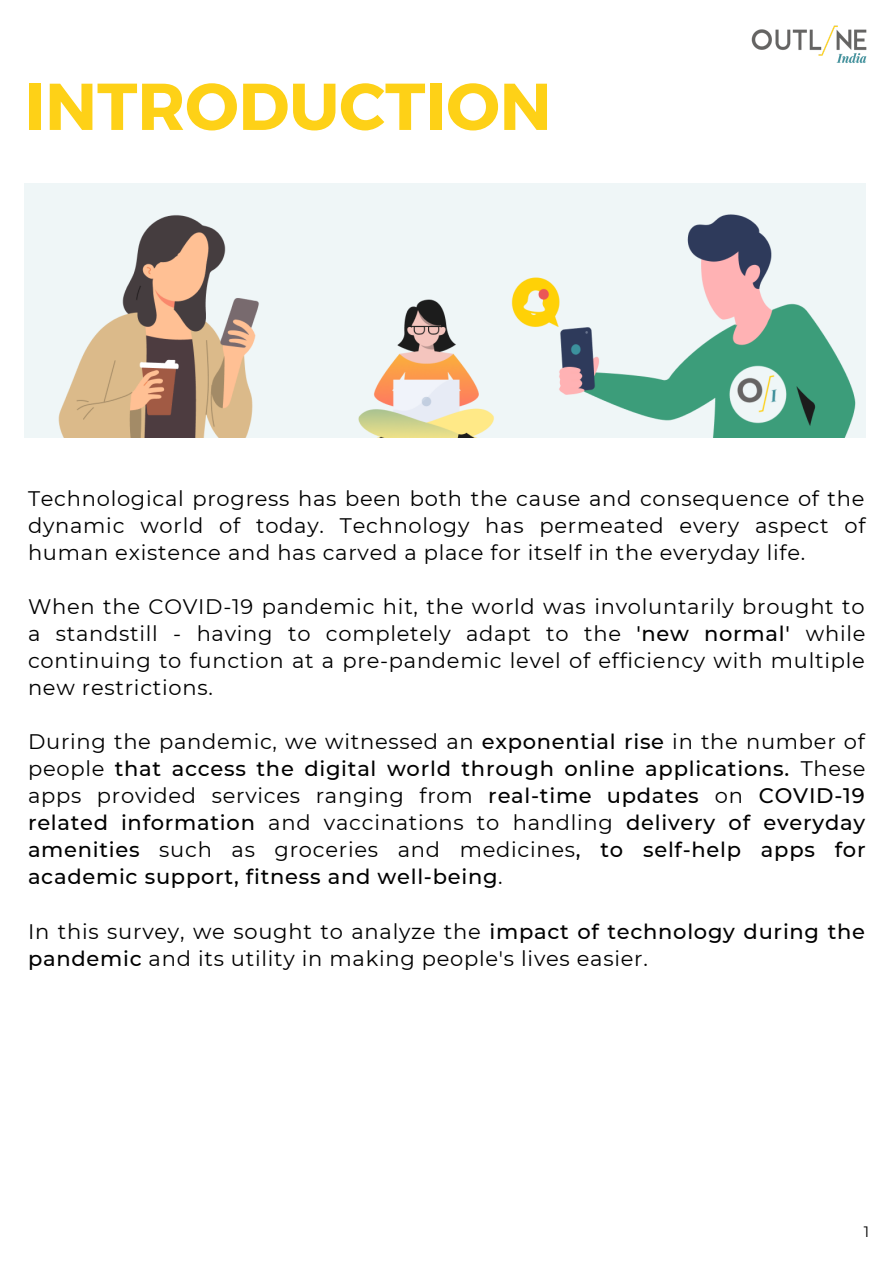
<style>
.page{position:relative;width:894px;height:1264px;background:#fff}
.page>*{position:absolute;margin:0;border:0;box-sizing:border-box;transform-origin:0 0}
.t1{font:700 66px "Montserrat";color:#fed117}
.t2{font:21px/27px "Montserrat";letter-spacing:.035em;color:#000;text-align:justify}
.t3{font:500 21px/27px "Montserrat";letter-spacing:.035em;color:#000;text-align:justify}
.t4{font:15px "Montserrat";color:#000}
.s1{font-weight:500}
.s2{font-weight:400}
</style>
<div class="page">
<img style="left:751px;top:25px;width:115px;height:38px">
<img style="left:24px;top:184px;width:841px;height:253px">
<p class="t1" style="left:24px;top:63px;width:529px">INTRODUCTION</p>
<p class="t2" style="left:28px;top:485px;width:838px">Technological progress has been both the cause and consequence of the dynamic world of today. Technology has permeated every aspect of human existence and has carved a place for itself in the everyday life.</p>
<p class="t2" style="left:28px;top:593px;width:838px">When the COVID-19 pandemic hit, the world was involuntarily brought to a standstill - having to completely adapt to the <span class="s1">'new normal'</span> while continuing to function at a pre-pandemic level of efficiency with multiple new restrictions.</p>
<p class="t3" style="left:28px;top:728px;width:838px"><span class="s2">During the pandemic, we witnessed an</span> exponential rise <span class="s2">in the number of people</span> that access the digital world through online applications. <span class="s2">These apps provided services ranging from</span> real-time updates <span class="s2">on</span> COVID-19 related information <span class="s2">and vaccinations to handling</span> delivery of everyday amenities <span class="s2">such as groceries and medicines</span>, to self-help apps for academic support, fitness and well-being<span class="s2">.</span></p>
<p class="t2" style="left:28px;top:917px;width:838px">In this survey, we sought to analyze the <span class="s1">impact of technology during the pandemic</span> and its utility in making people's lives easier.</p>
<p class="t4" style="left:863px;top:1222px;width:7px">1</p>
</div>
